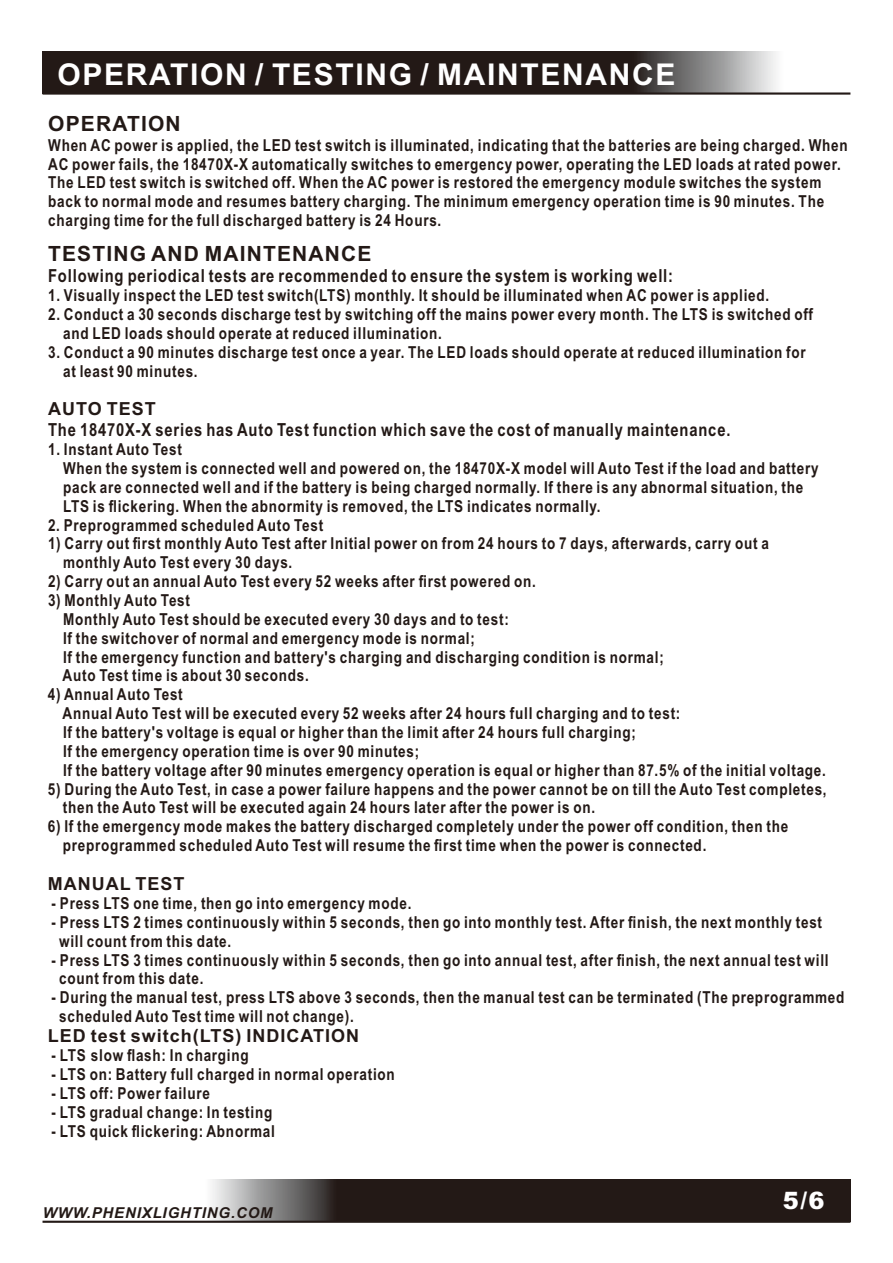
<style>
.page{position:relative;width:893px;height:1263px;background:#fff}
.page>*{position:absolute;margin:0;border:0;box-sizing:border-box;transform-origin:0 0}
.t1{font:700 30px "Arial";letter-spacing:.055em;color:#fff}
.t2{font:900 24px "Arial";color:#fff}
.t3{font:700 21px "Arial";letter-spacing:.055em;color:#231916}
.t4{font:700 18px "Arial Narrow";letter-spacing:.045em;color:#231916}
.t5{font:700 18px "Arial";letter-spacing:.055em;color:#231916}
.t6{font:700 16.5px/18.9px "Arial Narrow";letter-spacing:.045em;color:#231916}
.t7{font:italic 700 15px "Arial";letter-spacing:.055em;color:#231916}
</style>
<div class="page">
<div style="left:43px;top:51px;width:636px;height:43px;background:#231916"></div>
<div style="left:631px;top:51px;width:152px;height:43px;background:linear-gradient(to right,#221d1c,#f9fbfc)"></div>
<div style="left:295px;top:1179px;width:555px;height:43px;background:#231916"></div>
<div style="left:205px;top:1179px;width:132px;height:43px;background:linear-gradient(to right,#fbfefe,#262221)"></div>
<hr style="left:43px;top:1221px;width:807px;height:2px;background:#231916">
<hr style="left:43px;top:92px;width:807px;height:3px;background:#231916">
<h1 class="t1" style="left:58px;top:63px;width:619px">OPERATION / TESTING / MAINTENANCE</h1>
<p class="t3" style="left:48px;top:116px;width:134px">OPERATION</p>
<p class="t6" style="left:48px;top:137px;width:801px">When AC power is applied, the LED test switch is illuminated, indicating that the batteries are being charged. When AC power fails, the 18470X-X automatically switches to emergency power, operating the LED loads at rated power.<br>The LED test switch is switched off. When the AC power is restored the emergency module switches the system back to normal mode and resumes battery charging. The minimum emergency operation time is 90 minutes. The charging time for the full discharged battery is 24 Hours.</p>
<p class="t3" style="left:48px;top:246px;width:325px">TESTING AND MAINTENANCE</p>
<p class="t4" style="left:48px;top:269px;width:626px">Following periodical tests are recommended to ensure the system is working well:</p>
<p class="t6" style="left:48px;top:288px;width:723px">1. Visually inspect the LED test switch(LTS) monthly. It should be illuminated when AC power is applied.</p>
<p class="t6" style="left:63px;top:306px;width:751px;text-indent:-15px">2. Conduct a 30 seconds discharge test by switching off the mains power every month. The LTS is switched off and LED loads should operate at reduced illumination.</p>
<p class="t6" style="left:63px;top:344px;width:744px;text-indent:-15px">3. Conduct a 90 minutes discharge test once a year. The LED loads should operate at reduced illumination for at least 90 minutes.</p>
<p class="t5" style="left:48px;top:402px;width:109px">AUTO TEST</p>
<p class="t4" style="left:48px;top:423px;width:684px">The 18470X-X series has Auto Test function which save the cost of manually maintenance.</p>
<p class="t6" style="left:63px;top:441px;width:757px;text-indent:-15px">1. Instant Auto Test<br>When the system is connected well and powered on, the 18470X-X model will Auto Test if the load and battery pack are connected well and if the battery is being charged normally. If there is any abnormal situation, the LTS is flickering. When the abnormity is removed, the LTS indicates normally.</p>
<p class="t6" style="left:48px;top:517px;width:277px">2. Preprogrammed scheduled Auto Test</p>
<p class="t6" style="left:63px;top:536px;width:707px;text-indent:-15px">1) Carry out first monthly Auto Test after Initial power on from 24 hours to 7 days, afterwards, carry out a monthly Auto Test every 30 days.</p>
<p class="t6" style="left:48px;top:573px;width:489px">2) Carry out an annual Auto Test every 52 weeks after first powered on.</p>
<p class="t6" style="left:63px;top:592px;width:603px;text-indent:-15px">3) Monthly Auto Test<br>Monthly Auto Test should be executed every 30 days and to test:<br>If the switchover of normal and emergency mode is normal;<br>If the emergency function and battery's charging and discharging condition is normal; Auto Test time is about 30 seconds.</p>
<p class="t6" style="left:63px;top:686px;width:765px;text-indent:-15px">4) Annual Auto Test<br>Annual Auto Test will be executed every 52 weeks after 24 hours full charging and to test:<br>If the battery's voltage is equal or higher than the limit after 24 hours full charging;<br>If the emergency operation time is over 90 minutes;<br>If the battery voltage after 90 minutes emergency operation is equal or higher than 87.5% of the initial voltage.</p>
<p class="t6" style="left:63px;top:781px;width:765px;text-indent:-15px">5) During the Auto Test, in case a power failure happens and the power cannot be on till the Auto Test completes, then the Auto Test will be executed again 24 hours later after the power is on.</p>
<p class="t6" style="left:63px;top:818px;width:727px;text-indent:-15px">6) If the emergency mode makes the battery discharged completely under the power off condition, then the preprogrammed scheduled Auto Test will resume the first time when the power is connected.</p>
<p class="t5" style="left:48px;top:877px;width:138px">MANUAL TEST</p>
<p class="t6" style="left:52px;top:895px;width:361px">- Press LTS one time, then go into emergency mode.</p>
<p class="t6" style="left:59px;top:914px;width:764px;text-indent:-8px">- Press LTS 2 times continuously within 5 seconds, then go into monthly test. After finish, the next monthly test will count from this date.</p>
<p class="t6" style="left:59px;top:952px;width:771px;text-indent:-8px">- Press LTS 3 times continuously within 5 seconds, then go into annual test, after finish, the next annual test will count from this date.</p>
<p class="t6" style="left:59px;top:989px;width:787px;text-indent:-8px">- During the manual test, press LTS above 3 seconds, then the manual test can be terminated (The preprogrammed scheduled Auto Test time will not change).</p>
<p class="t5" style="left:48px;top:1029px;width:313px">LED test switch(LTS) INDICATION</p>
<p class="t6" style="left:52px;top:1047px;width:199px">- LTS slow flash: In charging</p>
<p class="t6" style="left:52px;top:1066px;width:345px">- LTS on: Battery full charged in normal operation</p>
<p class="t6" style="left:52px;top:1085px;width:160px">- LTS off: Power failure</p>
<p class="t6" style="left:52px;top:1104px;width:222px">- LTS gradual change: In testing</p>
<p class="t6" style="left:52px;top:1123px;width:225px">- LTS quick flickering: Abnormal</p>
<p class="t7" style="left:43px;top:1207px;width:231px">WWW.PHENIXLIGHTING.COM</p>
<h2 class="t2" style="left:783px;top:1192px;width:43px">5/6</h2>
</div>
